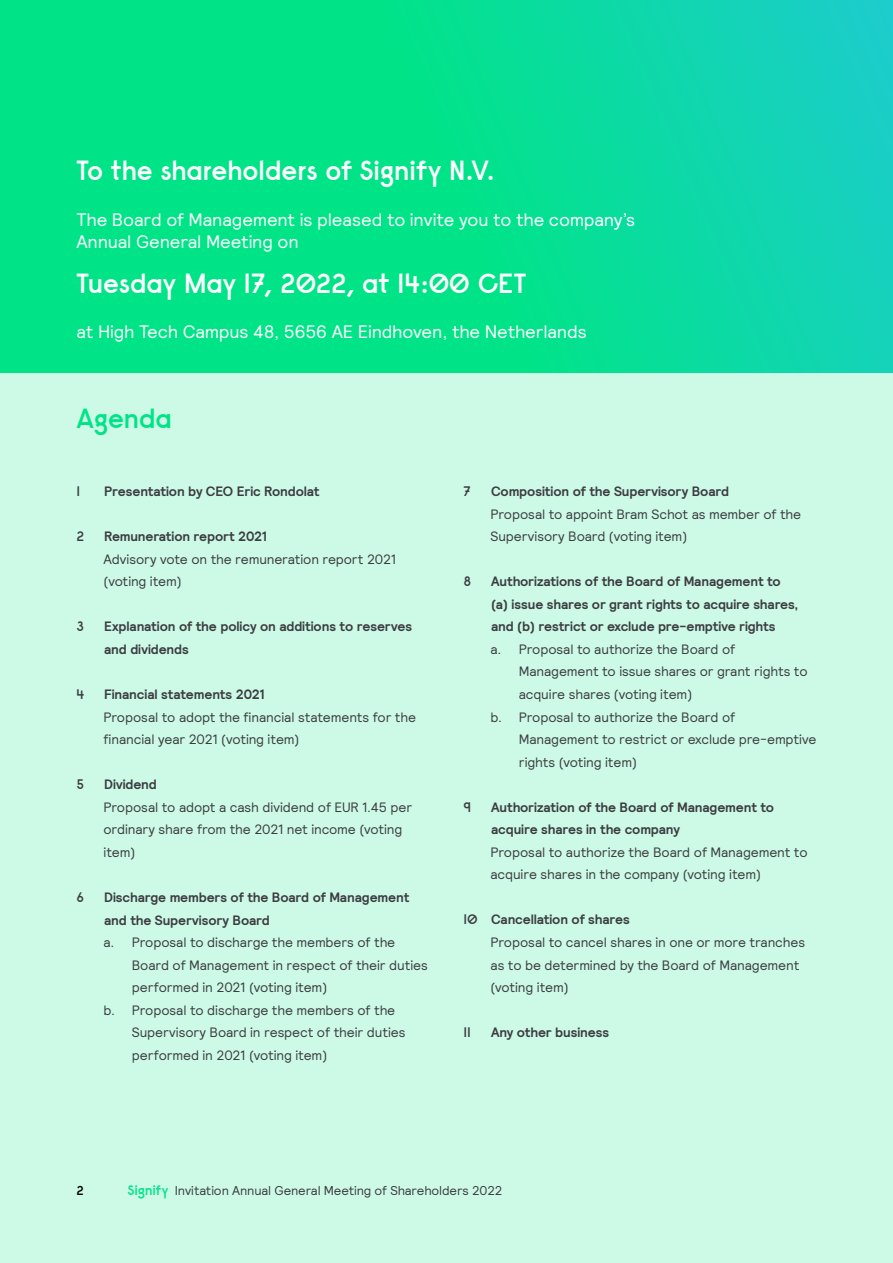
<style>
.page{position:relative;width:893px;height:1263px;background:#fff}
.page>*{position:absolute;margin:0;border:0;box-sizing:border-box;transform-origin:0 0}
.t1{font:600 27px "Signify Raisonne";letter-spacing:-.015em;color:#fff}
.t2{font:600 27px "Signify Raisonne";letter-spacing:-.01em;color:#00e487}
.t3{font:18px/22.5px "Signify Relative";letter-spacing:-.01em;color:#fff}
.t4{font:13.5px/22.5px "Signify Relative";letter-spacing:-.01em;color:#3c3c41}
.t5{font:700 13.5px/22.5px "Signify Relative";letter-spacing:-.01em;color:#3c3c41}
.t6{font:600 13.5px "Signify Raisonne";color:#3c3c41}
.t7{font:12.75px "Signify Relative";letter-spacing:-.01em;color:#3c3c41}
.t8{font:600 12.75px "Signify Raisonne";color:#000}
.s1{font-family:"Signify Raisonne";font-weight:600}
.s2{font-weight:700}
.s3{font-family:"Signify Raisonne";font-weight:600;font-size:13.5px;color:#00e487}
</style>
<div class="page">
<div style="left:0;top:338px;width:893px;height:925px;background:#ccfae7"></div>
<svg style="left:0;top:0;width:893px;height:372px;background:#06de96"></svg>
<h1 class="t1" style="left:77px;top:154px;width:420px">To the shareholders of Signify N.V.</h1>
<h2 class="t3" style="left:77px;top:207px;width:560px">The Board of Management is pleased to invite you to the company’s<br>Annual General Meeting on</h2>
<h1 class="t1" style="left:77px;top:266px;width:451px">Tuesday May 17, 2022, at 14:00 CET</h1>
<h2 class="t3" style="left:77px;top:320px;width:512px">at High Tech Campus 48, 5656 AE Eindhoven, the Netherlands</h2>
<h1 class="t2" style="left:77px;top:402px;width:97px">Agenda</h1>
<p class="t6" style="left:77px;top:483px;width:5px">1</p>
<p class="t5" style="left:104px;top:480px;width:217px">Presentation by CEO Eric Rondolat</p>
<p class="t6" style="left:77px;top:528px;width:9px">2</p>
<p class="t5" style="left:104px;top:525px;width:165px">Remuneration report 2021</p>
<p class="t4" style="left:104px;top:547px;width:294px">Advisory vote on the remuneration report 2021 (voting item)</p>
<p class="t6" style="left:77px;top:618px;width:9px">3</p>
<p class="t5" style="left:104px;top:615px;width:309px">Explanation of the policy on additions to reserves and dividends</p>
<p class="t6" style="left:77px;top:686px;width:10px">4</p>
<p class="t5" style="left:104px;top:683px;width:162px">Financial statements 2021</p>
<p class="t4" style="left:104px;top:705px;width:314px">Proposal to adopt the financial statements for the financial year 2021 (voting item)</p>
<p class="t6" style="left:77px;top:776px;width:9px">5</p>
<p class="t5" style="left:104px;top:773px;width:54px">Dividend</p>
<p class="t4" style="left:104px;top:795px;width:310px">Proposal to adopt a cash dividend of EUR 1.45 per ordinary share from the 2021 net income (voting item)</p>
<p class="t6" style="left:77px;top:889px;width:9px">6</p>
<p class="t5" style="left:104px;top:886px;width:307px">Discharge members of the Board of Management and the Supervisory Board</p>
<p class="t4" style="left:104px;top:931px;width:293px">a. Proposal to discharge the members of the</p>
<p class="t4" style="left:132px;top:953px;width:298px">Board of Management in respect of their duties</p>
<p class="t4" style="left:132px;top:976px;width:197px">performed in 2021 (voting item)</p>
<p class="t4" style="left:104px;top:998px;width:293px">b. Proposal to discharge the members of the</p>
<p class="t4" style="left:132px;top:1021px;width:275px">Supervisory Board in respect of their duties</p>
<p class="t4" style="left:132px;top:1043px;width:197px">performed in 2021 (voting item)</p>
<p class="t6" style="left:463px;top:483px;width:8px">7</p>
<p class="t5" style="left:491px;top:480px;width:239px">Composition of the Supervisory Board</p>
<p class="t4" style="left:490px;top:502px;width:312px">Proposal to appoint Bram Schot as member of the<br>Supervisory Board (voting item)</p>
<p class="t6" style="left:463px;top:573px;width:9px">8</p>
<p class="t5" style="left:491px;top:570px;width:309px">Authorizations of the Board of Management to (a) issue shares or grant rights to acquire shares, and (b) restrict or exclude pre-emptive rights</p>
<p class="t4" style="left:490px;top:637px;width:246px">a. Proposal to authorize the Board of</p>
<p class="t4" style="left:519px;top:660px;width:290px">Management to issue shares or grant rights to</p>
<p class="t4" style="left:519px;top:682px;width:175px">acquire shares (voting item)</p>
<p class="t4" style="left:490px;top:705px;width:246px">b. Proposal to authorize the Board of</p>
<p class="t4" style="left:519px;top:728px;width:299px">Management to restrict or exclude pre-emptive</p>
<p class="t4" style="left:519px;top:750px;width:120px">rights (voting item)</p>
<p class="t6" style="left:463px;top:798px;width:9px">9</p>
<p class="t5" style="left:491px;top:796px;width:285px">Authorization of the Board of Management to acquire shares in the company</p>
<p class="t4" style="left:490px;top:840px;width:319px">Proposal to authorize the Board of Management to acquire shares in the company (voting item)</p>
<p class="t4" style="left:490px;top:908px;width:316px;text-indent:-27px"><span class="s1">10</span> <span class="s2">Cancellation of shares<br></span>Proposal to cancel shares in one or more tranches as to be determined by the Board of Management (voting item)</p>
<p class="t6" style="left:463px;top:1024px;width:9px">11</p>
<p class="t5" style="left:491px;top:1021px;width:120px">Any other business</p>
<p class="t8" style="left:77px;top:1182px;width:9px">2</p>
<p class="t7" style="left:128px;top:1182px;width:377px"><span class="s3">Signify</span> Invitation Annual General Meeting of Shareholders 2022</p>
</div>
